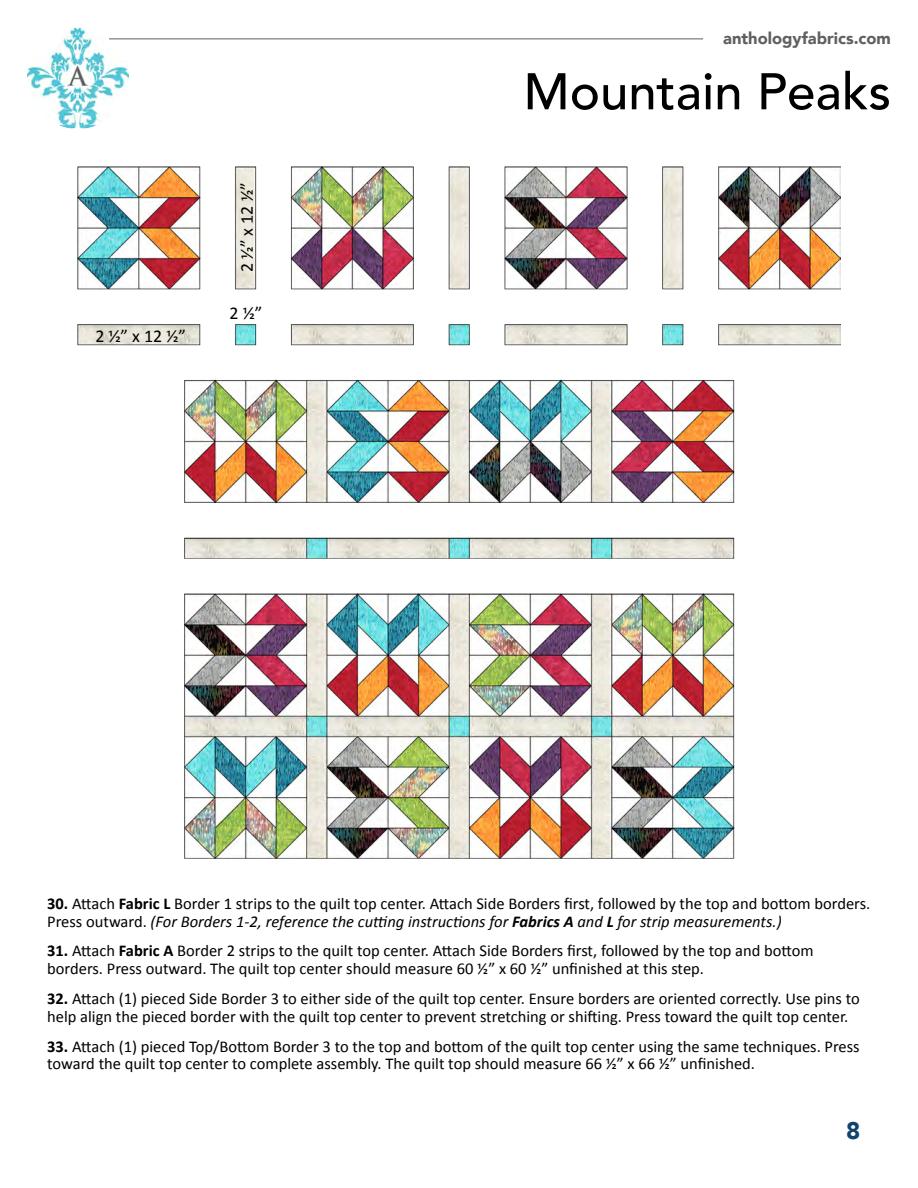
<style>
.page{position:relative;width:918px;height:1188px;background:#fff}
.page>*{position:absolute;margin:0;border:0;box-sizing:border-box;transform-origin:0 0}
.t1{font:500 51px "Avenir";color:#000}
.t2{font:900 24px "Avenir";color:#11436b}
.t3{font:18px "Calibri";color:#000}
.t4{font:16.5px/17.9px "Calibri";color:#000}
.t5{font:900 16.5px "Avenir";color:#606060}
.s1{font-weight:700}
.s2{font-style:italic}
.s3{font-weight:700;font-style:italic}
</style>
<div class="page">
<img style="left:27px;top:28px;width:102px;height:100px">
<hr style="left:109px;top:39px;width:594px;height:1px;background:#606060">
<img style="left:78px;top:166px;width:762px;height:692px">
<p class="t5" style="left:723px;top:24px;width:169px">anthologyfabrics.com</p>
<p class="t3" style="left:95px;top:323px;width:92px">2 1/2” x 12 1/2”</p>
<p class="t3" style="left:234px;top:272px;width:92px;rotate:-90deg">2 1/2” x 12 1/2”</p>
<p class="t3" style="left:230px;top:300px;width:34px">2 1/2”</p>
<h1 class="t1" style="left:523px;top:47px;width:369px">Mountain Peaks</h1>
<p class="t4" style="left:47px;top:894px;width:825px"><span class="s1">30.</span> Attach <span class="s1">Fabric L</span> Border 1 strips to the quilt top center. Attach Side Borders first, followed by the top and bottom borders.<br>Press outward. <span class="s2">(For Borders 1-2, reference the cutting instructions for</span> <span class="s3">Fabrics A</span> <span class="s2">and</span> <span class="s3">L</span> <span class="s2">for strip measurements.)</span></p>
<p class="t4" style="left:47px;top:942px;width:768px"><span class="s1">31.</span> Attach <span class="s1">Fabric A</span> Border 2 strips to the quilt top center. Attach Side Borders first, followed by the top and bottom borders. Press outward. The quilt top center should measure 60 ½” x 60 ½” unfinished at this step.</p>
<p class="t4" style="left:47px;top:989px;width:814px"><span class="s1">32.</span> Attach (1) pieced Side Border 3 to either side of the quilt top center. Ensure borders are oriented correctly. Use pins to help align the pieced border with the quilt top center to prevent stretching or shifting. Press toward the quilt top center.</p>
<p class="t4" style="left:47px;top:1037px;width:814px"><span class="s1">33.</span> Attach (1) pieced Top/Bottom Border 3 to the top and bottom of the quilt top center using the same techniques. Press toward the quilt top center to complete assembly. The quilt top should measure 66 ½” x 66 ½” unfinished.</p>
<h2 class="t2" style="left:846px;top:1110px;width:16px">8</h2>
</div>
